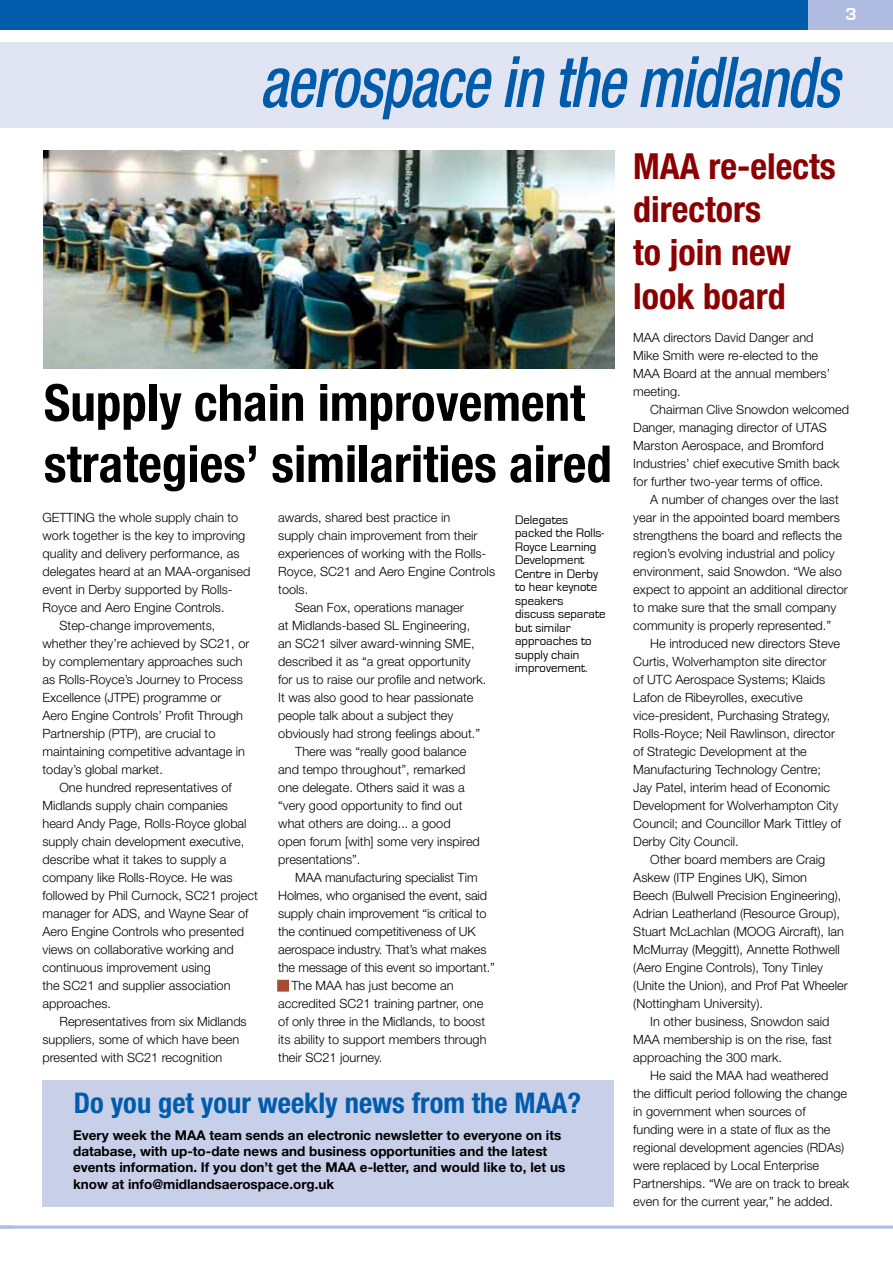
<style>
.page{position:relative;width:893px;height:1263px;background:#fff}
.page>*{position:absolute;margin:0;border:0;box-sizing:border-box;transform-origin:0 0}
.t1{font:italic 500 condensed 70.2px "Helvetica Neue";letter-spacing:-.02em;color:#005baa;scale:.85 1}
.t2{font:700 condensed 51px/61.2px "Helvetica Neue";color:#000}
.t3{font:700 condensed 36px/43.2px "Helvetica Neue";color:#8b0000}
.t4{font:700 condensed 28.5px "Helvetica Neue";color:#005baa}
.t5{font:700 18px "Eurostile";color:#fff}
.t6{font:700 13.5px/16.2px "Helvetica Neue";color:#000}
.t7{font:300 12.75px/18px "Helvetica Neue";color:#000}
.t8{font:12.75px/13.5px "Eurostile";color:#000}
.s1{color:#a74c33}
</style>
<div class="page">
<div style="left:0;top:0;width:829px;height:30px;background:#005baa"></div>
<hr style="left:0;top:1225px;width:893px;height:3px;background:#afbbe0">
<div style="left:0;top:43px;width:893px;height:85px;background:#e1e4f3"></div>
<div style="left:808px;top:0;width:85px;height:30px;background:#afbbe0"></div>
<div style="left:43px;top:1080px;width:571px;height:127px;background:#c7cfe9"></div>
<img style="left:44px;top:151px;width:570px;height:218px">
<div style="left:277px;top:980px;width:12px;height:12px;border:3px solid #a74c33"></div>
<h3 class="t5" style="left:845px;top:5px;width:13px">3</h3>
<h1 class="t1" style="left:260px;top:40px;width:684px">aerospace in the midlands</h1>
<h2 class="t2" style="left:44px;top:371px;width:569px">Supply chain improvement strategies’ similarities aired</h2>
<p class="t8" style="left:515px;top:513px;width:92px">Delegates packed the Rolls-<br>Royce Learning<br>Development<br>Centre in Derby to hear keynote speakers discuss separate but similar approaches to supply chain improvement.</p>
<p class="t7" style="left:43px;top:508px;width:197px">GETTING the whole supply chain to</p>
<p class="t7" style="left:43px;top:526px;width:204px">work together is the key to improving</p>
<p class="t7" style="left:43px;top:544px;width:199px">quality and delivery performance, as</p>
<p class="t7" style="left:43px;top:562px;width:209px">delegates heard at an MAA-organised</p>
<p class="t7" style="left:43px;top:580px;width:192px">event in Derby supported by Rolls-</p>
<p class="t7" style="left:43px;top:598px;width:184px">Royce and Aero Engine Controls.</p>
<p class="t7" style="left:60px;top:616px;width:157px">Step-change improvements,</p>
<p class="t7" style="left:43px;top:634px;width:208px">whether they’re achieved by SC21, or</p>
<p class="t7" style="left:43px;top:652px;width:202px">by complementary approaches such</p>
<p class="t7" style="left:43px;top:670px;width:202px">as Rolls-Royce’s Journey to Process</p>
<p class="t7" style="left:43px;top:688px;width:181px">Excellence (JTPE) programme or</p>
<p class="t7" style="left:43px;top:706px;width:202px">Aero Engine Controls’ Profit Through</p>
<p class="t7" style="left:43px;top:724px;width:174px">Partnership (PTP), are crucial to</p>
<p class="t7" style="left:43px;top:742px;width:204px">maintaining competitive advantage in</p>
<p class="t7" style="left:43px;top:760px;width:122px">today’s global market.</p>
<p class="t7" style="left:60px;top:778px;width:174px">One hundred representatives of</p>
<p class="t7" style="left:43px;top:796px;width:187px">Midlands supply chain companies</p>
<p class="t7" style="left:43px;top:814px;width:206px">heard Andy Page, Rolls-Royce global</p>
<p class="t7" style="left:43px;top:832px;width:203px">supply chain development executive,</p>
<p class="t7" style="left:43px;top:850px;width:185px">describe what it takes to supply a</p>
<p class="t7" style="left:43px;top:868px;width:192px">company like Rolls-Royce. He was</p>
<p class="t7" style="left:43px;top:886px;width:217px">followed by Phil Curnock, SC21 project</p>
<p class="t7" style="left:43px;top:904px;width:207px">manager for ADS, and Wayne Sear of</p>
<p class="t7" style="left:43px;top:922px;width:203px">Aero Engine Controls who presented</p>
<p class="t7" style="left:43px;top:940px;width:193px">views on collaborative working and</p>
<p class="t7" style="left:43px;top:958px;width:170px">continuous improvement using</p>
<p class="t7" style="left:43px;top:976px;width:189px">the SC21 and supplier association</p>
<p class="t7" style="left:43px;top:994px;width:70px">approaches.</p>
<p class="t7" style="left:60px;top:1012px;width:189px">Representatives from six Midlands</p>
<p class="t7" style="left:43px;top:1030px;width:198px">suppliers, some of which have been</p>
<p class="t7" style="left:43px;top:1048px;width:181px">presented with SC21 recognition</p>
<p class="t7" style="left:278px;top:508px;width:173px">awards, shared best practice in</p>
<p class="t7" style="left:278px;top:526px;width:201px">supply chain improvement from their</p>
<p class="t7" style="left:278px;top:544px;width:210px">experiences of working with the Rolls-</p>
<p class="t7" style="left:278px;top:562px;width:218px">Royce, SC21 and Aero Engine Controls</p>
<p class="t7" style="left:278px;top:580px;width:31px">tools.</p>
<p class="t7" style="left:295px;top:598px;width:170px">Sean Fox, operations manager</p>
<p class="t7" style="left:278px;top:616px;width:193px">at Midlands-based SL Engineering,</p>
<p class="t7" style="left:278px;top:634px;width:198px">an SC21 silver award-winning SME,</p>
<p class="t7" style="left:278px;top:652px;width:194px">described it as “a great opportunity</p>
<p class="t7" style="left:278px;top:670px;width:210px">for us to raise our profile and network.</p>
<p class="t7" style="left:278px;top:688px;width:197px">It was also good to hear passionate</p>
<p class="t7" style="left:278px;top:706px;width:177px">people talk about a subject they</p>
<p class="t7" style="left:278px;top:724px;width:203px">obviously had strong feelings about.”</p>
<p class="t7" style="left:295px;top:742px;width:173px">There was “really good balance</p>
<p class="t7" style="left:278px;top:760px;width:189px">and tempo throughout”, remarked</p>
<p class="t7" style="left:278px;top:778px;width:188px">one delegate. Others said it was a</p>
<p class="t7" style="left:278px;top:796px;width:186px">“very good opportunity to find out</p>
<p class="t7" style="left:278px;top:814px;width:174px">what others are doing... a good</p>
<p class="t7" style="left:278px;top:832px;width:203px">open forum [with] some very inspired</p>
<p class="t7" style="left:278px;top:850px;width:84px">presentations”.</p>
<p class="t7" style="left:295px;top:868px;width:184px">MAA manufacturing specialist Tim</p>
<p class="t7" style="left:278px;top:886px;width:210px">Holmes, who organised the event, said</p>
<p class="t7" style="left:278px;top:904px;width:210px">supply chain improvement “is critical to</p>
<p class="t7" style="left:278px;top:923px;width:199px">the continued competitiveness of UK</p>
<p class="t7" style="left:278px;top:941px;width:210px">aerospace industry. That’s what makes</p>
<p class="t7" style="left:278px;top:959px;width:218px">the message of this event so important.”</p>
<p class="t7" style="left:278px;top:976px;width:210px"><span class="s1">■</span> The MAA has just become an accredited SC21 training partner, one of only three in the Midlands, to boost its ability to support members through their SC21 journey.</p>
<h3 class="t4" style="left:74px;top:1086px;width:509px">Do you get your weekly news from the MAA?</h3>
<p class="t6" style="left:73px;top:1127px;width:494px">Every week the MAA team sends an electronic newsletter to everyone on its database, with up-to-date news and business opportunities and the latest events information. If you don’t get the MAA e-letter, and would like to, let us know at info@midlandsaerospace.org.uk</p>
<h3 class="t3" style="left:633px;top:144px;width:204px">MAA re-elects directors<br>to join new look board</h3>
<p class="t7" style="left:633px;top:328px;width:198px">MAA directors David Danger and<br>Mike Smith were re-elected to the<br>MAA Board at the annual members’ meeting.</p>
<p class="t7" style="left:633px;top:400px;width:217px;text-indent:17px">Chairman Clive Snowdon welcomed Danger, managing director of UTAS Marston Aerospace, and Bromford Industries’ chief executive Smith back for further two-year terms of office.</p>
<p class="t7" style="left:633px;top:490px;width:216px;text-indent:17px">A number of changes over the last year in the appointed board members strengthens the board and reflects the region’s evolving industrial and policy environment, said Snowdon. “We also expect to appoint an additional director to make sure that the small company community is properly represented.”</p>
<p class="t7" style="left:633px;top:634px;width:209px;text-indent:17px">He introduced new directors Steve Curtis, Wolverhampton site director<br>of UTC Aerospace Systems; Klaids Lafon de Ribeyrolles, executive vice-president, Purchasing Strategy, Rolls-Royce; Neil Rawlinson, director of Strategic Development at the Manufacturing Technology Centre; Jay Patel, interim head of Economic Development for Wolverhampton City Council; and Councillor Mark Tittley of Derby City Council.</p>
<p class="t7" style="left:633px;top:850px;width:216px;text-indent:17px">Other board members are Craig Askew (ITP Engines UK), Simon<br>Beech (Bulwell Precision Engineering), Adrian Leatherland (Resource Group), Stuart McLachlan (MOOG Aircraft), Ian McMurray (Meggitt), Annette Rothwell (Aero Engine Controls), Tony Tinley (Unite the Union), and Prof Pat Wheeler (Nottingham University).</p>
<p class="t7" style="left:633px;top:1012px;width:200px;text-indent:17px">In other business, Snowdon said<br>MAA membership is on the rise, fast approaching the 300 mark.</p>
<p class="t7" style="left:633px;top:1066px;width:217px;text-indent:17px">He said the MAA had weathered<br>the difficult period following the change in government when sources of funding were in a state of flux as the regional development agencies (RDAs) were replaced by Local Enterprise Partnerships. “We are on track to break even for the current year,” he added.</p>
</div>
